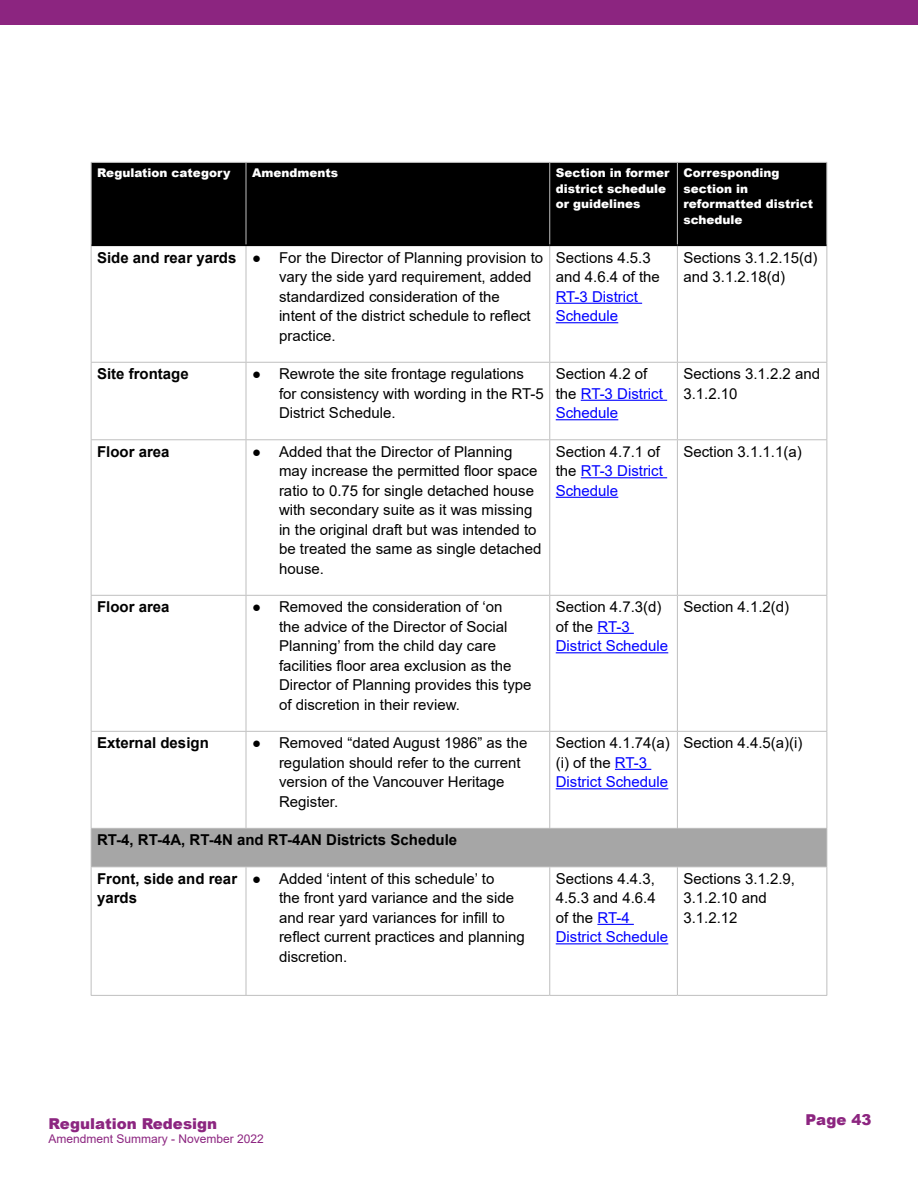
<style>
.page{position:relative;width:918px;height:1188px;background:#fff}
.page>*{position:absolute;margin:0;border:0;box-sizing:border-box;transform-origin:0 0}
.t1{font:15px/19.5px "Arial";color:#000}
.Normal_Bold{font:700 15px/19.5px "Arial";color:#000}
.t2{font:15px/19.5px "Arial";color:#00f}
.Subheading_1{font:700 15px "Arial";color:#000}
.t3{font:900 15px "Arial";color:#8c2580}
.t4{font:900 12px/15.6px "Arial";color:#fff}
.t5{font:12px "Arial";color:#8c2580}
.s1{color:#00f}
.s2{color:#000}
</style>
<div class="page">
<div style="left:0;top:0;width:918px;height:25px;background:#8c2580"></div>
<div style="left:92px;top:163px;width:734px;height:82px;background:#000"></div>
<div style="left:91px;top:828px;width:736px;height:39px;background:#a6a6a6"></div>
<hr style="left:91px;top:162px;width:155px;height:1px;background:#bfbfbf">
<hr style="left:91px;top:163px;width:1px;height:82px;background:#bfbfbf">
<hr style="left:246px;top:162px;width:304px;height:1px;background:#bfbfbf">
<hr style="left:246px;top:163px;width:1px;height:82px;background:#bfbfbf">
<hr style="left:550px;top:162px;width:127px;height:1px;background:#bfbfbf">
<hr style="left:549px;top:163px;width:1px;height:82px;background:#bfbfbf">
<hr style="left:677px;top:162px;width:150px;height:1px;background:#bfbfbf">
<hr style="left:677px;top:163px;width:1px;height:82px;background:#bfbfbf">
<hr style="left:826px;top:163px;width:1px;height:82px;background:#bfbfbf">
<hr style="left:91px;top:245px;width:1px;height:117px;background:#bfbfbf">
<hr style="left:246px;top:246px;width:1px;height:116px;background:#bfbfbf">
<hr style="left:549px;top:246px;width:1px;height:116px;background:#bfbfbf">
<hr style="left:677px;top:246px;width:1px;height:116px;background:#bfbfbf">
<hr style="left:826px;top:245px;width:1px;height:117px;background:#bfbfbf">
<hr style="left:91px;top:362px;width:155px;height:1px;background:#bfbfbf">
<hr style="left:91px;top:363px;width:1px;height:76px;background:#bfbfbf">
<hr style="left:246px;top:362px;width:304px;height:1px;background:#bfbfbf">
<hr style="left:246px;top:363px;width:1px;height:76px;background:#bfbfbf">
<hr style="left:550px;top:362px;width:127px;height:1px;background:#bfbfbf">
<hr style="left:549px;top:363px;width:1px;height:76px;background:#bfbfbf">
<hr style="left:677px;top:362px;width:150px;height:1px;background:#bfbfbf">
<hr style="left:677px;top:363px;width:1px;height:76px;background:#bfbfbf">
<hr style="left:826px;top:363px;width:1px;height:76px;background:#bfbfbf">
<hr style="left:91px;top:439px;width:155px;height:1px;background:#bfbfbf">
<hr style="left:91px;top:440px;width:1px;height:155px;background:#bfbfbf">
<hr style="left:246px;top:439px;width:304px;height:1px;background:#bfbfbf">
<hr style="left:246px;top:440px;width:1px;height:155px;background:#bfbfbf">
<hr style="left:550px;top:439px;width:127px;height:1px;background:#bfbfbf">
<hr style="left:549px;top:440px;width:1px;height:155px;background:#bfbfbf">
<hr style="left:677px;top:439px;width:150px;height:1px;background:#bfbfbf">
<hr style="left:677px;top:440px;width:1px;height:155px;background:#bfbfbf">
<hr style="left:826px;top:440px;width:1px;height:155px;background:#bfbfbf">
<hr style="left:91px;top:595px;width:155px;height:1px;background:#bfbfbf">
<hr style="left:91px;top:596px;width:1px;height:135px;background:#bfbfbf">
<hr style="left:246px;top:595px;width:304px;height:1px;background:#bfbfbf">
<hr style="left:246px;top:596px;width:1px;height:135px;background:#bfbfbf">
<hr style="left:550px;top:595px;width:127px;height:1px;background:#bfbfbf">
<hr style="left:549px;top:596px;width:1px;height:135px;background:#bfbfbf">
<hr style="left:677px;top:595px;width:150px;height:1px;background:#bfbfbf">
<hr style="left:677px;top:596px;width:1px;height:135px;background:#bfbfbf">
<hr style="left:826px;top:596px;width:1px;height:135px;background:#bfbfbf">
<hr style="left:91px;top:731px;width:155px;height:1px;background:#bfbfbf">
<hr style="left:91px;top:732px;width:1px;height:96px;background:#bfbfbf">
<hr style="left:246px;top:731px;width:304px;height:1px;background:#bfbfbf">
<hr style="left:246px;top:732px;width:1px;height:96px;background:#bfbfbf">
<hr style="left:550px;top:731px;width:127px;height:1px;background:#bfbfbf">
<hr style="left:549px;top:732px;width:1px;height:96px;background:#bfbfbf">
<hr style="left:677px;top:731px;width:150px;height:1px;background:#bfbfbf">
<hr style="left:677px;top:732px;width:1px;height:96px;background:#bfbfbf">
<hr style="left:826px;top:732px;width:1px;height:96px;background:#bfbfbf">
<hr style="left:91px;top:828px;width:155px;height:1px;background:#bfbfbf">
<hr style="left:91px;top:829px;width:1px;height:37px;background:#bfbfbf">
<hr style="left:246px;top:828px;width:304px;height:1px;background:#bfbfbf">
<hr style="left:550px;top:828px;width:127px;height:1px;background:#bfbfbf">
<hr style="left:677px;top:828px;width:150px;height:1px;background:#bfbfbf">
<hr style="left:826px;top:829px;width:1px;height:37px;background:#bfbfbf">
<hr style="left:91px;top:866px;width:155px;height:1px;background:#bfbfbf">
<hr style="left:91px;top:867px;width:1px;height:128px;background:#bfbfbf">
<hr style="left:246px;top:866px;width:304px;height:1px;background:#bfbfbf">
<hr style="left:246px;top:867px;width:1px;height:128px;background:#bfbfbf">
<hr style="left:550px;top:866px;width:127px;height:1px;background:#bfbfbf">
<hr style="left:549px;top:867px;width:1px;height:128px;background:#bfbfbf">
<hr style="left:677px;top:866px;width:150px;height:1px;background:#bfbfbf">
<hr style="left:677px;top:867px;width:1px;height:128px;background:#bfbfbf">
<hr style="left:826px;top:867px;width:1px;height:128px;background:#bfbfbf">
<hr style="left:91px;top:995px;width:155px;height:1px;background:#bfbfbf">
<hr style="left:246px;top:995px;width:304px;height:1px;background:#bfbfbf">
<hr style="left:550px;top:995px;width:127px;height:1px;background:#bfbfbf">
<hr style="left:677px;top:995px;width:150px;height:1px;background:#bfbfbf">
<hr style="left:92px;top:245px;width:154px;height:1px;background:#000">
<hr style="left:246px;top:245px;width:304px;height:1px;background:#000">
<hr style="left:550px;top:245px;width:127px;height:1px;background:#000">
<hr style="left:677px;top:245px;width:149px;height:1px;background:#000">
<hr style="left:556px;top:303px;width:86px;height:1px;background:#00f">
<hr style="left:556px;top:322px;width:62px;height:1px;background:#00f">
<hr style="left:581px;top:400px;width:86px;height:1px;background:#00f">
<hr style="left:556px;top:419px;width:62px;height:1px;background:#00f">
<hr style="left:581px;top:477px;width:86px;height:1px;background:#00f">
<hr style="left:556px;top:497px;width:62px;height:1px;background:#00f">
<hr style="left:597px;top:633px;width:37px;height:1px;background:#00f">
<hr style="left:556px;top:652px;width:112px;height:1px;background:#00f">
<hr style="left:615px;top:769px;width:36px;height:1px;background:#00f">
<hr style="left:556px;top:788px;width:112px;height:1px;background:#00f">
<hr style="left:597px;top:924px;width:37px;height:1px;background:#00f">
<hr style="left:556px;top:943px;width:112px;height:1px;background:#00f">
<p class="t4" style="left:97px;top:165px;width:135px">Regulation category</p>
<p class="t4" style="left:252px;top:165px;width:88px">Amendments</p>
<p class="t4" style="left:556px;top:165px;width:115px">Section in former district schedule or guidelines</p>
<p class="t4" style="left:683px;top:165px;width:131px">Corresponding section in reformatted district schedule</p>
<p class="Normal_Bold" style="left:97px;top:248px;width:141px">Side and rear yards</p>
<p class="t1" style="left:279px;top:248px;width:266px;text-indent:-27px">● For the Director of Planning provision to vary the side yard requirement, added standardized consideration of the<br>intent of the district schedule to reflect practice.</p>
<p class="t1" style="left:556px;top:248px;width:106px">Sections 4.5.3 and 4.6.4 of the<br><span class="s1">RT-3 District<br>Schedule</span></p>
<p class="t1" style="left:683px;top:248px;width:136px">Sections 3. 1.2. 15(d) and 3. 1.2. 18(d)</p>
<p class="Normal_Bold" style="left:97px;top:364px;width:93px">Site frontage</p>
<p class="t1" style="left:279px;top:364px;width:266px;text-indent:-27px">● Rewrote the site frontage regulations for consistency with wording in the RT-5<br>District Schedule.</p>
<p class="t2" style="left:556px;top:364px;width:109px"><span class="s2">Section 4.2 of the</span> RT-3 District<br>Schedule</p>
<p class="t1" style="left:683px;top:364px;width:138px">Sections 3. 1.2.2 and<br>3.1.2.10</p>
<p class="Normal_Bold" style="left:97px;top:442px;width:74px">Floor area</p>
<p class="t1" style="left:279px;top:442px;width:264px;text-indent:-27px">● Added that the Director of Planning may increase the permitted floor space ratio to 0. 75 for single detached house with secondary suite as it was missing in the original draft but was intended to be treated the same as single detached house.</p>
<p class="t2" style="left:556px;top:442px;width:109px"><span class="s2">Section 4. 7. 1 of the</span> RT-3 District<br>Schedule</p>
<p class="t1" style="left:683px;top:442px;width:120px">Section 3. 1. 1. 1(a)</p>
<p class="Normal_Bold" style="left:97px;top:597px;width:74px">Floor area</p>
<p class="t1" style="left:279px;top:597px;width:254px;text-indent:-27px">● Removed the consideration of ‘on<br>the advice of the Director of Social Planning’ from the child day care facilities floor area exclusion as the Director of Planning provides this type of discretion in their review.</p>
<p class="t1" style="left:556px;top:597px;width:114px">Section 4. 7.3(d) of the <span class="s1">RT-3<br>District Schedule</span></p>
<p class="t1" style="left:683px;top:597px;width:107px">Section 4. 1.2(d)</p>
<p class="Normal_Bold" style="left:97px;top:733px;width:113px">External design</p>
<p class="t1" style="left:279px;top:733px;width:250px;text-indent:-27px">● Removed “dated August 1986” as the regulation should refer to the current version of the Vancouver Heritage<br>Register.</p>
<p class="t1" style="left:556px;top:733px;width:116px">Section 4. 1. 74(a) (i) of the <span class="s1">RT-3<br>District Schedule</span></p>
<p class="t1" style="left:683px;top:733px;width:121px">Section 4.4.5(a)(i)</p>
<p class="Subheading_1" style="left:97px;top:829px;width:362px">RT-4, RT-4A, RT-4N and RT-4AN Districts Schedule</p>
<p class="Normal_Bold" style="left:97px;top:869px;width:142px">Front, side and rear yards</p>
<p class="t1" style="left:279px;top:869px;width:247px;text-indent:-27px">● Added ‘intent of this schedule’ to<br>the front yard variance and the side and rear yard variances for infill to reflect current practices and planning discretion.</p>
<p class="t1" style="left:556px;top:869px;width:114px">Sections 4.4.3,<br>4.5.3 and 4.6.4 of the <span class="s1">RT-4<br>District Schedule</span></p>
<p class="t1" style="left:683px;top:869px;width:113px">Sections 3. 1.2.9,</p>
<p class="t1" style="left:683px;top:888px;width:85px">3. 1.2. 10 and<br>3.1.2.12</p>
<p class="t3" style="left:49px;top:1112px;width:170px">Regulation Redesign</p>
<p class="t5" style="left:49px;top:1131px;width:217px">Amendment Summary - November 2022</p>
<p class="t3" style="left:806px;top:1109px;width:67px">Page 43</p>
</div>
